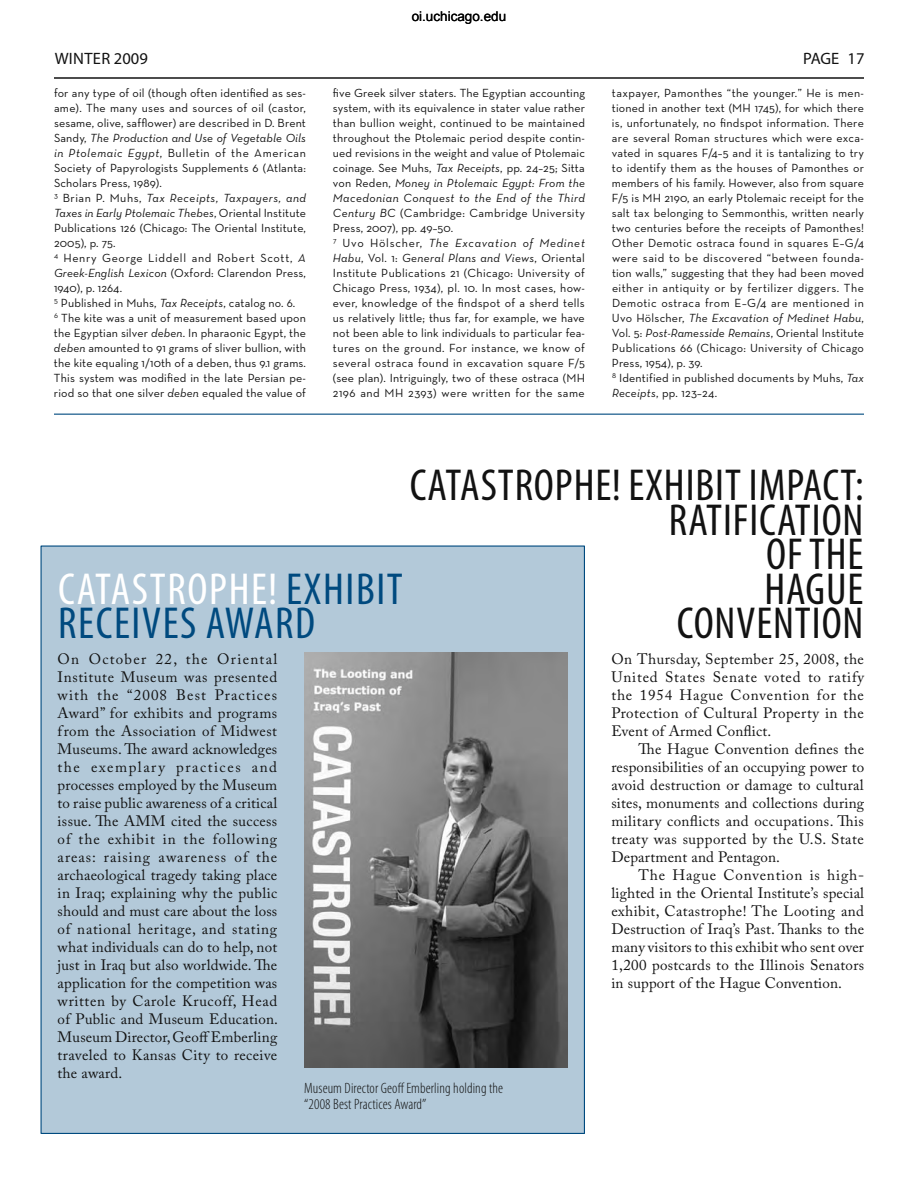
<style>
.page{position:relative;width:918px;height:1188px;background:#fff}
.page>*{position:absolute;margin:0;border:0;box-sizing:border-box;transform-origin:0 0}
.t1{font:condensed 45px/34.5px "Myriad Pro";letter-spacing:.02em;color:#121212;text-align:right}
.t2{font:condensed 45px/34.5px "Myriad Pro";letter-spacing:.035em;color:#004a7f}
.t3{font:16.5px "Myriad Pro";letter-spacing:.02em;color:#121212}
.t4{font:16.5px "Myriad Pro";color:#121212}
.t5{font:15px/18px "Adobe Caslon Pro";letter-spacing:.02em;color:#121212;text-align:justify}
.t6{font:15px "Adobe Caslon Pro";letter-spacing:.055em;color:#121212}
.t7{font:300 condensed 15px/16.5px "Myriad Pro";letter-spacing:.01em;color:#121212}
.t8{font:13.5px "Arial";color:#000}
.t9{font:12px/15px "Neutra Text";letter-spacing:.015em;color:#121212}
.t10{font:12px "Neutra Text";letter-spacing:.035em;color:#121212}
.s1{font-style:italic}
.s2{color:#fff}
</style>
<div class="page">
<hr style="left:54px;top:77px;width:810px;height:2px;background:#121212">
<hr style="left:54px;top:414px;width:810px;height:1px;background:#004a7f">
<div style="left:40px;top:545px;width:545px;height:589px;background:#b3c9d9;border:1px solid #004a7f"></div>
<img style="left:304px;top:653px;width:264px;height:414px">
<p class="t8" style="left:412px;top:8px;width:96px">oi.uchicago.edu</p>
<p class="t3" style="left:55px;top:49px;width:95px">WINTER 2009</p>
<p class="t4" style="left:803px;top:49px;width:63px">PAGE 17</p>
<p class="t9" style="left:54px;top:85px;width:254px">for any type of oil (though often identified as ses&shy;ame). The many uses and sources of oil (castor, sesame, olive, safflower) are described in D. Brent Sandy, <span class="s1">The Production and Use of Vegetable Oils in Ptolemaic Egypt</span>, Bulletin of the American Society of Papyrologists Supplements 6 (Atlanta:<br>Scholars Press, 1989).<br><sup>3</sup> Brian P. M uhs, <span class="s1">Tax Receipts, Taxpayers, and Taxes in Early Ptolemaic Thebes</span>, Oriental I nstitute Publications 126 (Chicago: The Oriental I nstitute, 2005), p. 75.<br><sup>4</sup> Henry George Liddell and Robert Scott, <span class="s1">A Greek-English Lexicon</span> (Oxford: Clarendon Press, 1940), p. 1264.<br><sup>5</sup> Published in M uhs, <span class="s1">Tax Receipts</span>, catalog no. 6.<br><sup>6</sup> The kite was a unit of measurement based upon the Egyptian silver <span class="s1">deben</span>. I n pharaonic Egypt, the <span class="s1">deben</span> amounted to 91 grams of sliver bullion, with the kite equaling 1/10th of a deben, thus 9.1 grams.<br>This system was modified in the late Persian pe&shy;riod so that one silver <span class="s1">deben</span> equaled the value of</p>
<p class="t9" style="left:333px;top:85px;width:254px">five Greek silver staters. The Egyptian accounting system, with its equivalence in stater value rather than bullion weight, continued to be maintained throughout the Ptolemaic period despite contin&shy;ued revisions in the weight and value of Ptolemaic coinage. See M uhs, <span class="s1">Tax Receipts</span>, pp. 24–25; Sitta von Reden, <span class="s1">Money in Ptolemaic Egypt: From the Macedonian Conquest to the End of the Third Century BC</span> (Cambridge: Cambridge U niversity Press, 2007), pp. 49–50.<br><sup>7</sup> Uvo H ölscher, <span class="s1">The Excavation of Medinet Habu</span>, Vol. 1: <span class="s1">General Plans and Views</span>, Oriental I nstitute Publications 21 (Chicago: U niversity of Chicago Press, 1934), pl. 10. I n most cases, how&shy;ever, knowledge of the findspot of a sherd tells us relatively little; thus far, for example, we have not been able to link individuals to particular fea&shy;tures on the ground. For instance, we know of several ostraca found in excavation square F/5 (see plan). I ntriguingly, two of these ostraca (MH 2196 and MH</p>
<p class="t9" style="left:612px;top:85px;width:254px">taxpayer, Pamonthes “the younger.” H e is men&shy;tioned in another text (MH 1745), for which there is, unfortunately, no findspot information. There are several Roman structures which were exca&shy;vated in squares F/4–5 and it is tantalizing to try to identify them as the houses of Pamonthes or members of his family. However, also from square F/5 is MH 2190, an early Ptolemaic receipt for the salt tax belonging to Semmonthis, written nearly two centuries before the receipts of Pamonthes!<br>Other Demotic ostraca found in squares E–G/4 were said to be discovered “between founda&shy;tion walls,” suggesting that they had been moved either in antiquity or by fertilizer diggers. The Demotic ostraca from E–G/4 are mentioned in Uvo H ölscher, <span class="s1">The Excavation of Medinet Habu</span>, Vol. 5: <span class="s1">Post-Ramesside Remains</span>, Oriental I nstitute Publications 66 (Chicago: U niversity of Chicago Press, 1954), p. 39.<br><sup>8</sup> Identified in published documents by M uhs, <span class="s1">Tax Receipts</span>, pp. 123–24.</p>
<p class="t10" style="left:408px;top:386px;width:178px">2393) were written for the same</p>
<p class="t1" style="left:410px;top:468px;width:456px">CATASTROPHE! EXHIBIT IMPACT:<br>RATIFICATION<br>OF THE<br>HAGUE<br>CONVENTION</p>
<p class="t5" style="left:611px;top:650px;width:254px">On Thursday, September 25, 2008, the</p>
<p class="t6" style="left:611px;top:669px;width:254px">United States Senate voted to ratify</p>
<p class="t6" style="left:611px;top:687px;width:254px">the 1954 Hague Convention for the</p>
<p class="t5" style="left:611px;top:704px;width:254px">Protection of Cultural Property in the</p>
<p class="t5" style="left:611px;top:722px;width:161px">Event of Armed Conflict.</p>
<p class="t5" style="left:638px;top:740px;width:227px">The Hague Convention defines the</p>
<p class="t5" style="left:611px;top:758px;width:254px">responsibilities of an occupying power to</p>
<p class="t5" style="left:611px;top:776px;width:254px">avoid destruction or damage to cultural</p>
<p class="t5" style="left:611px;top:794px;width:254px">sites, monuments and collections during</p>
<p class="t5" style="left:611px;top:812px;width:254px">military conflicts and occupations. This</p>
<p class="t5" style="left:611px;top:830px;width:254px">treaty was supported by the U.S. State</p>
<p class="t5" style="left:611px;top:848px;width:170px">Department and Pentagon.</p>
<p class="t6" style="left:638px;top:867px;width:227px">The Hague Convention is high-</p>
<p class="t5" style="left:611px;top:884px;width:254px">lighted in the Oriental Institute’s special</p>
<p class="t5" style="left:611px;top:902px;width:254px">exhibit, Catastrophe! The Looting and</p>
<p class="t5" style="left:611px;top:920px;width:254px">Destruction of Iraq’s Past. Thanks to the</p>
<p class="t5" style="left:611px;top:938px;width:254px">many visitors to this exhibit who sent over</p>
<p class="t5" style="left:611px;top:956px;width:254px">1,200 postcards to the Illinois Senators</p>
<p class="t5" style="left:611px;top:974px;width:232px">in support of the Hague Convention.</p>
<p class="t2" style="left:58px;top:571px;width:346px"><span class="s2">CATASTROPHE!</span> EXHIBIT<br>RECEIVES AWARD</p>
<p class="t5" style="left:58px;top:650px;width:222px">On October 22, the Oriental Institute Museum was presented with the “2008 Best Practices Award” for exhibits and programs from the Association of Midwest Museums. The award acknowledges the exemplary practices and processes employed by the Museum to raise public awareness of a critical issue. The AMM cited the success of the exhibit in the following areas: raising awareness of the archaeological tragedy taking place in Iraq; explaining why the public should and must care about the loss of national heritage, and stating what individuals can do to help, not just in Iraq but also worldwide. The application for the competition was written by Carole Krucoff, Head of Public and Museum Education.<br>Museum Director, Geoff Emberling traveled to Kansas City to receive the award.</p>
<p class="t7" style="left:304px;top:1080px;width:200px">Museum Director Geoff Emberling holding the “2008 Best Practices Award”</p>
</div>
